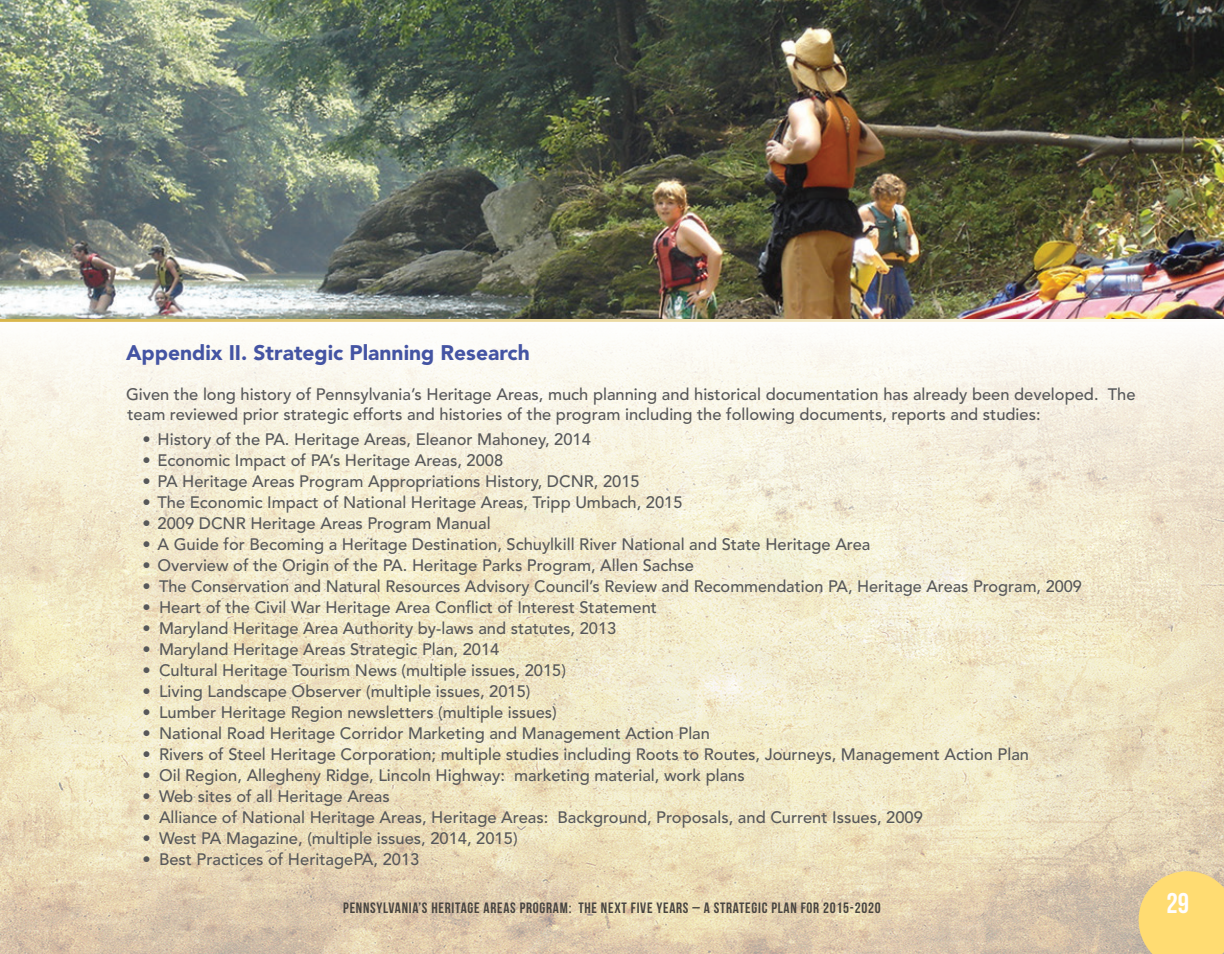
<style>
.page{position:relative;width:1224px;height:954px;background:#fff}
.page>*{position:absolute;margin:0;border:0;box-sizing:border-box;transform-origin:0 0}
.t1{font:28.5px "Bebas Neue";color:#fffeff}
.t2{font:900 21px "Avenir";color:#4454a3}
.t3{font:500 16.5px/19.8px "Avenir";color:#57585a}
.t4{font:15px "Bebas Neue";letter-spacing:.05em;color:#474440}
</style>
<div class="page">
<img style="left:0;top:338px;width:1224px;height:616px">
<hr style="left:0;top:319px;width:1224px;height:3px;background:#d9b64b">
<svg style="left:1139px;top:871px;width:85px;height:83px;background:#f9d878"></svg>
<img style="left:0;top:0;width:1224px;height:319px">
<p class="t2" style="left:126px;top:340px;width:405px">Appendix II. Strategic Planning Research</p>
<p class="t3" style="left:126px;top:385px;width:1011px">Given the long history of Pennsylvania’s Heritage Areas, much planning and historical documentation has already been developed. The team reviewed prior strategic efforts and histories of the program including the following documents, reports and studies:</p>
<p class="t3" style="left:142px;top:430px;width:450px">• History of the PA. Heritage Areas, Eleanor Mahoney, 2014</p>
<p class="t3" style="left:142px;top:451px;width:362px">• Economic Impact of PA’s Heritage Areas, 2008</p>
<p class="t3" style="left:142px;top:472px;width:499px">• PA Heritage Areas Program Appropriations History, DCNR, 2015</p>
<p class="t3" style="left:142px;top:493px;width:542px">• The Economic Impact of National Heritage Areas, Tripp Umbach, 2015</p>
<p class="t3" style="left:142px;top:514px;width:350px">• 2009 DCNR Heritage Areas Program Manual</p>
<p class="t3" style="left:142px;top:535px;width:730px">• A Guide for Becoming a Heritage Destination, Schuylkill River National and State Heritage Area</p>
<p class="t3" style="left:142px;top:556px;width:553px">• Overview of the Origin of the PA. Heritage Parks Program, Allen Sachse</p>
<p class="t3" style="left:142px;top:577px;width:941px">• The Conservation and Natural Resources Advisory Council’s Review and Recommendation PA, Heritage Areas Program, 2009</p>
<p class="t3" style="left:142px;top:598px;width:516px">• Heart of the Civil War Heritage Area Conflict of Interest Statement</p>
<p class="t3" style="left:142px;top:619px;width:475px">• Maryland Heritage Area Authority by-laws and statutes, 2013</p>
<p class="t3" style="left:142px;top:640px;width:358px">• Maryland Heritage Areas Strategic Plan, 2014</p>
<p class="t3" style="left:142px;top:661px;width:425px">• Cultural Heritage Tourism News (multiple issues, 2015)</p>
<p class="t3" style="left:142px;top:682px;width:390px">• Living Landscape Observer (multiple issues, 2015)</p>
<p class="t3" style="left:142px;top:703px;width:416px">• Lumber Heritage Region newsletters (multiple issues)</p>
<p class="t3" style="left:142px;top:724px;width:569px">• National Road Heritage Corridor Marketing and Management Action Plan</p>
<p class="t3" style="left:142px;top:745px;width:888px">• Rivers of Steel Heritage Corporation; multiple studies including Roots to Routes, Journeys, Management Action Plan</p>
<p class="t3" style="left:142px;top:766px;width:604px">• Oil Region, Allegheny Ridge, Lincoln Highway: marketing material, work plans</p>
<p class="t3" style="left:142px;top:787px;width:249px">• Web sites of all Heritage Areas</p>
<p class="t3" style="left:142px;top:808px;width:782px">• Alliance of National Heritage Areas, Heritage Areas: Background, Proposals, and Current Issues, 2009</p>
<p class="t3" style="left:142px;top:829px;width:377px">• West PA Magazine, (multiple issues, 2014, 2015)</p>
<p class="t3" style="left:142px;top:850px;width:278px">• Best Practices of HeritagePA, 2013</p>
<p class="t4" style="left:343px;top:899px;width:539px">PENNSYLVANIA’S HERITAGE AREAS PROGRAM: THE NEXT FIVE YEARS – A STRATEGIC PLAN FOR 2015-2020</p>
<h1 class="t1" style="left:1167px;top:887px;width:24px">29</h1>
</div>
